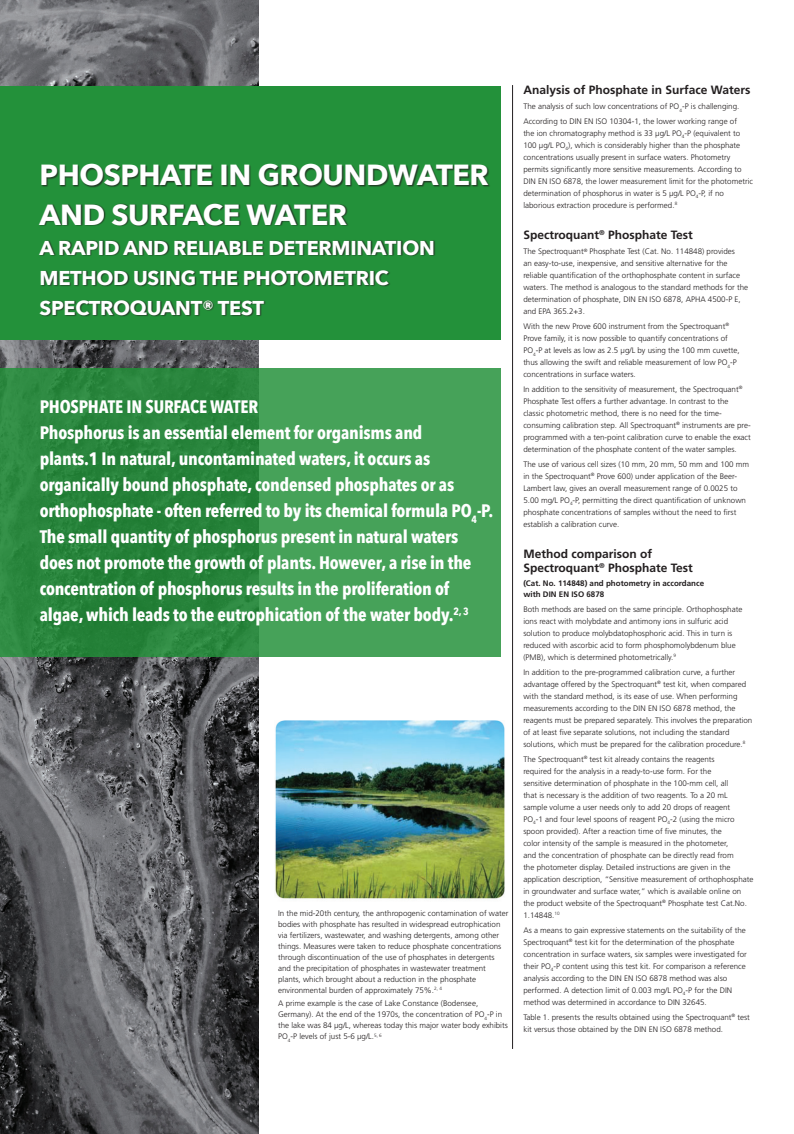
<style>
.page{position:relative;width:794px;height:1134px;background:#fff}
.page>*{position:absolute;margin:0;border:0;box-sizing:border-box;transform-origin:0 0}
.t1{font:700 29px/39px "Avenir Next";letter-spacing:-.015em;color:#fff}
.t2{font:700 20px/30px "Avenir Next";letter-spacing:-.015em;color:#fff}
.t3{font:700 18px/26px "Avenir Next Condensed";letter-spacing:-.01em;color:#fff}
.t4{font:700 12px/14px "Frutiger";color:#231f20}
.t5{font:300 8px/12px "Frutiger";color:#231f20}
.t6{font:700 8px/11px "Frutiger";color:#231f20}
</style>
<div class="page">
<img style="left:0;top:0;width:259px;height:1134px">
<hr style="left:512px;top:85px;width:1px;height:964px;background:#231f20">
<div style="left:0;top:86px;width:500px;height:254px;background:#23913a"></div>
<div style="left:39px;top:164px;width:452px;height:153px;background:#231f20;opacity:.75"></div>
<svg style="left:0;top:368px;width:500px;height:288px;background:#369249"></svg>
<img style="left:275px;top:720px;width:230px;height:179px">
<p class="t1" style="left:40px;top:155px;width:451px">PHOSPHATE IN GROUNDWATER<br>AND SURFACE WATER</p>
<p class="t2" style="left:40px;top:232px;width:397px">A RAPID AND RELIABLE DETERMINATION<br>METHOD USING THE PHOTOMETRIC<br>SPECTROQUANT® TEST</p>
<p class="t3" style="left:40px;top:393px;width:455px">PHOSPHATE IN SURFACE WATER<br>Phosphorus is an essential element for organisms and<br>plants.1 In natural, uncontaminated waters, it occurs as organically bound phosphate, condensed phosphates or as orthophosphate - often referred to by its chemical formula PO<sub>4</sub>-P.<br>The small quantity of phosphorus present in natural waters does not promote the growth of plants. However, a rise in the concentration of phosphorus results in the proliferation of algae, which leads to the eutrophication of the water body.<sup>2,</sup> <sup>3</sup></p>
<p class="t5" style="left:278px;top:907px;width:232px;line-height:11px">In the mid-20th century, the anthropogenic contamination of water bodies with phosphate has resulted in widespread eutrophication via fertilizers, wastewater, and washing detergents, among other things. Measures were taken to reduce phosphate concentrations through discontinuation of the use of phosphates in detergents and the precipitation of phosphates in wastewater treatment plants, which brought about a reduction in the phosphate environmental burden of approximately 75%.<sup>2,</sup> <sup>4</sup></p>
<p class="t5" style="left:278px;top:998px;width:231px;line-height:11px">A prime example is the case of Lake Constance (Bodensee, Germany). At the end of the 1970s, the concentration of PO<sub>4</sub>-P in the lake was 84 μg/L, whereas today this major water body exhibits PO<sub>4</sub>-P levels of just 5-6 μg/L.<sup>5,</sup> <sup>6</sup></p>
<p class="t4" style="left:523px;top:83px;width:228px">Analysis of Phosphate in Surface Waters</p>
<p class="t5" style="left:523px;top:100px;width:217px">The analysis of such low concentrations of PO<sub>4</sub>-P is challenging.</p>
<p class="t5" style="left:523px;top:115px;width:231px">According to DIN EN ISO 10304-1, the lower working range of<br>the ion chromatography method is 33 μg/L PO<sub>4</sub>-P (equivalent to 100 μg/L PO<sub>4</sub>), which is considerably higher than the phosphate concentrations usually present in surface waters. Photometry permits significantly more sensitive measurements. According to DIN EN ISO 6878, the lower measurement limit for the photometric determination of phosphorus in water is 5 μg/L PO<sub>4</sub>-P, if no laborious extraction procedure is performed.<sup>8</sup></p>
<p class="t4" style="left:523px;top:228px;width:171px">Spectroquant<sup>®</sup> Phosphate Test</p>
<p class="t5" style="left:523px;top:246px;width:226px">The Spectroquant<sup>®</sup> Phosphate Test (Cat. No. 114848) provides<br>an easy-to-use, inexpensive, and sensitive alternative for the reliable quantification of the orthophosphate content in surface waters. The method is analogous to the standard methods for the determination of phosphate, DIN EN ISO 6878, APHA 4500-P E, and EPA 365.2+3.</p>
<p class="t5" style="left:523px;top:320px;width:218px">With the new Prove 600 instrument from the Spectroquant<sup>® </sup>Prove family, it is now possible to quantify concentrations of PO<sub>4</sub>-P at levels as low as 2.5 μg/L by using the 100 mm cuvette, thus allowing the swift and reliable measurement of low PO<sub>4</sub>-P concentrations in surface waters.</p>
<p class="t5" style="left:523px;top:383px;width:229px">In addition to the sensitivity of measurement, the Spectroquant<sup>® </sup>Phosphate Test offers a further advantage. In contrast to the classic photometric method, there is no need for the time&shy;consuming calibration step. All Spectroquant<sup>®</sup> instruments are pre&shy;programmed with a ten-point calibration curve to enable the exact determination of the phosphate content of the water samples.</p>
<p class="t5" style="left:523px;top:458px;width:227px">The use of various cell sizes (10 mm, 20 mm, 50 mm and 100 mm in the Spectroquant<sup>®</sup> Prove 600) under application of the Beer-Lambert law, gives an overall measurement range of 0.0025 to 5.00 mg/L PO<sub>4</sub>-P, permitting the direct quantification of unknown phosphate concentrations of samples without the need to first establish a calibration curve.</p>
<p class="t4" style="left:523px;top:547px;width:171px">Method comparison of<br>Spectroquant<sup>®</sup> Phosphate Test</p>
<p class="t6" style="left:523px;top:578px;width:182px">(Cat. No. 114848) and photometry in accordance with DIN EN ISO 6878</p>
<p class="t5" style="left:523px;top:603px;width:221px">Both methods are based on the same principle. Orthophosphate ions react with molybdate and antimony ions in sulfuric acid solution to produce molybdatophosphoric acid. This in turn is reduced with ascorbic acid to form phosphomolybdenum blue (PMB), which is determined photometrically.<sup>9</sup></p>
<p class="t5" style="left:523px;top:666px;width:230px">In addition to the pre-programmed calibration curve, a further advantage offered by the Spectroquant<sup>®</sup> test kit, when compared with the standard method, is its ease of use. When performing measurements according to the DIN EN ISO 6878 method, the reagents must be prepared separately. This involves the preparation of at least five separate solutions, not including the standard solutions, which must be prepared for the calibration procedure.<sup>8</sup></p>
<p class="t5" style="left:523px;top:753px;width:232px">The Spectroquant<sup>®</sup> test kit already contains the reagents<br>required for the analysis in a ready-to-use form. For the<br>sensitive determination of phosphate in the 100-mm cell, all<br>that is necessary is the addition of two reagents. To a 20 mL sample volume a user needs only to add 20 drops of reagent<br>PO<sub>4</sub>-1 and four level spoons of reagent PO<sub>4</sub>-2 (using the micro spoon provided). After a reaction time of five minutes, the<br>color intensity of the sample is measured in the photometer,<br>and the concentration of phosphate can be directly read from<br>the photometer display. Detailed instructions are given in the application description, “Sensitive measurement of orthophosphate in groundwater and surface water,” which is available online on the product website of the Spectroquant<sup>®</sup> Phosphate test Cat.No.<br>1.14848.<sup>10</sup></p>
<p class="t5" style="left:523px;top:924px;width:225px">As a means to gain expressive statements on the suitability of the Spectroquant<sup>®</sup> test kit for the determination of the phosphate concentration in surface waters, six samples were investigated for their PO<sub>4</sub>-P content using this test kit. For comparison a reference analysis according to the DIN EN ISO 6878 method was also performed. A detection limit of 0.003 mg/L PO<sub>4</sub>-P for the DIN method was determined in accordance to DIN 32645.</p>
<p class="t5" style="left:523px;top:1011px;width:228px">Table 1. presents the results obtained using the Spectroquant<sup>®</sup> test kit versus those obtained by the DIN EN ISO 6878 method.</p>
</div>
